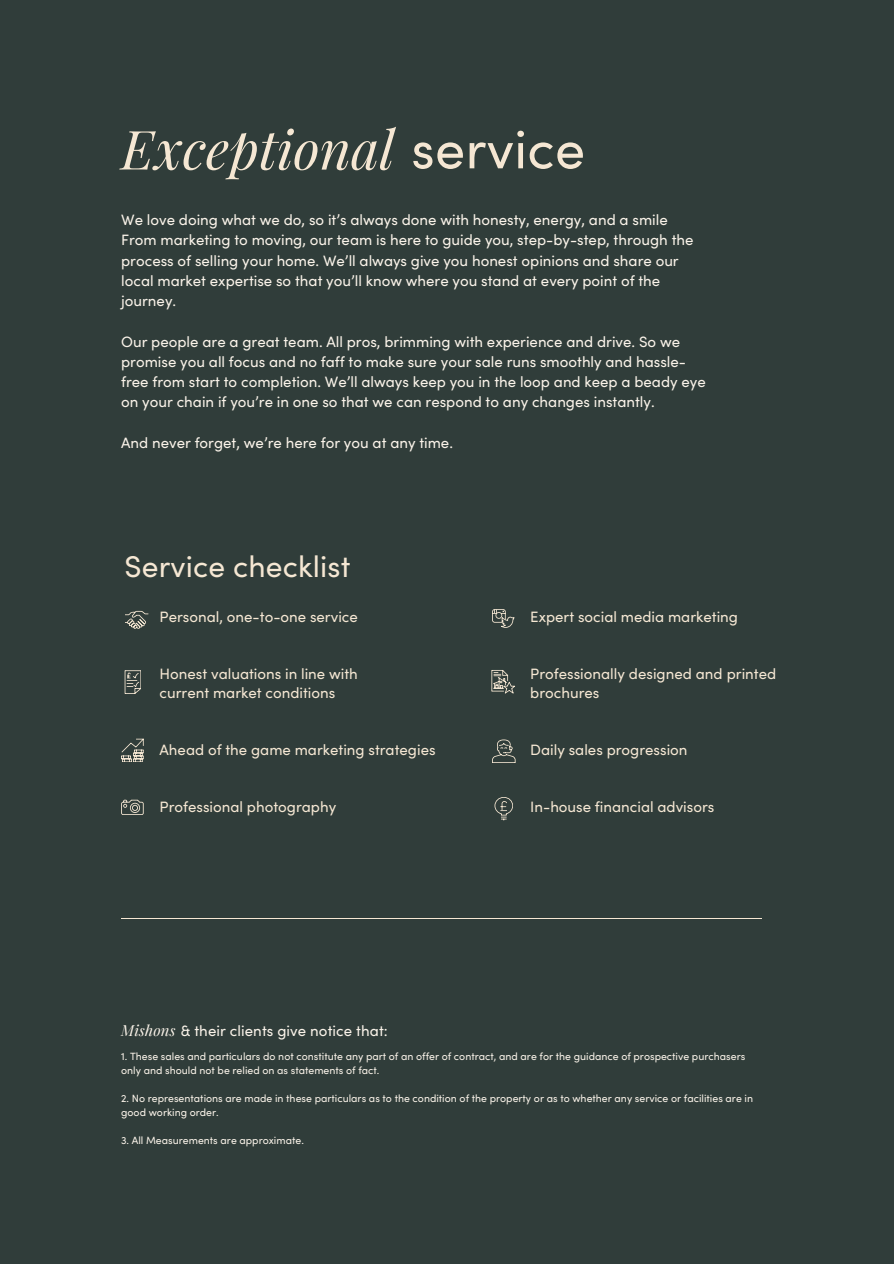
<style>
.page{position:relative;width:894px;height:1264px;background:#fff}
.page>*{position:absolute;margin:0;border:0;box-sizing:border-box;transform-origin:0 0}
.t1{font:italic 54px "Playfair Display";color:#f5e7d3}
.t2{font:30px "Sofia Pro";letter-spacing:.005em;color:#f5e7d3}
.t3{font:15px/20.2px "Sofia Pro";color:#faf3e9}
.t4{font:15px/19.2px "Sofia Pro";color:#f5e7d3}
.t5{font:10.5px/14px "Sofia Pro";color:#faf3e9}
.s1{font-family:"Sofia Pro";font-style:normal}
.s2{font-family:"Playfair Display";font-style:italic}
</style>
<div class="page">
<div style="left:0;top:0;width:893px;height:1263px;background:#303d3a"></div>
<svg style="left:121px;top:738px;width:23px;height:24px"></svg>
<svg style="left:121px;top:799px;width:23px;height:16px"></svg>
<svg style="left:125px;top:670px;width:16px;height:23px"></svg>
<svg style="left:125px;top:611px;width:23px;height:18px"></svg>
<hr style="left:121px;top:918px;width:640px;height:1px;background:#f5e7d3">
<svg style="left:492px;top:739px;width:23px;height:24px"></svg>
<svg style="left:494px;top:797px;width:19px;height:23px"></svg>
<svg style="left:492px;top:609px;width:22px;height:19px"></svg>
<svg style="left:491px;top:670px;width:24px;height:23px"></svg>
<h1 class="t1" style="left:121px;top:107px;width:465px">Exceptional <span class="s1">service</span></h1>
<p class="t3" style="left:121px;top:209px;width:573px">We love doing what we do, so it’s always done with honesty, energy, and a smile From marketing to moving, our team is here to guide you, step-by-step, through the process of selling your home. We’ll always give you honest opinions and share our local market expertise so that you’ll know where you stand at every point of the journey.</p>
<p class="t3" style="left:121px;top:330px;width:586px">Our people are a great team. All pros, brimming with experience and drive. So we promise you all focus and no faff to make sure your sale runs smoothly and hassle&shy;free from start to completion. We’ll always keep you in the loop and keep a beady eye on your chain if you’re in one so that we can respond to any changes instantly.</p>
<p class="t3" style="left:121px;top:431px;width:333px">And never forget, we’re here for you at any time.</p>
<h2 class="t2" style="left:125px;top:544px;width:227px">Service checklist</h2>
<p class="t4" style="left:159px;top:606px;width:200px">Personal, one-to-one service</p>
<p class="t4" style="left:159px;top:663px;width:200px">Honest valuations in line with current market conditions</p>
<p class="t4" style="left:159px;top:739px;width:277px">Ahead of the game marketing strategies</p>
<p class="t4" style="left:159px;top:796px;width:178px">Professional photography</p>
<p class="t3" style="left:121px;top:1019px;width:268px"><span class="s2">Mishons</span> &amp; their clients give notice that:</p>
<p class="t4" style="left:530px;top:606px;width:209px">Expert social media marketing</p>
<p class="t4" style="left:530px;top:663px;width:247px">Professionally designed and printed brochures</p>
<p class="t4" style="left:530px;top:739px;width:159px">Daily sales progression</p>
<p class="t4" style="left:530px;top:796px;width:185px">In-house financial advisors</p>
<p class="t5" style="left:121px;top:1048px;width:625px">1. These sales and particulars do not constitute any part of an offer of contract, and are for the guidance of prospective purchasers only and should not be relied on as statements of fact.</p>
<p class="t5" style="left:121px;top:1090px;width:633px">2. No representations are made in these particulars as to the condition of the property or as to whether any service or facilities are in good working order.</p>
<p class="t5" style="left:121px;top:1132px;width:184px">3. All Measurements are approximate.</p>
</div>
